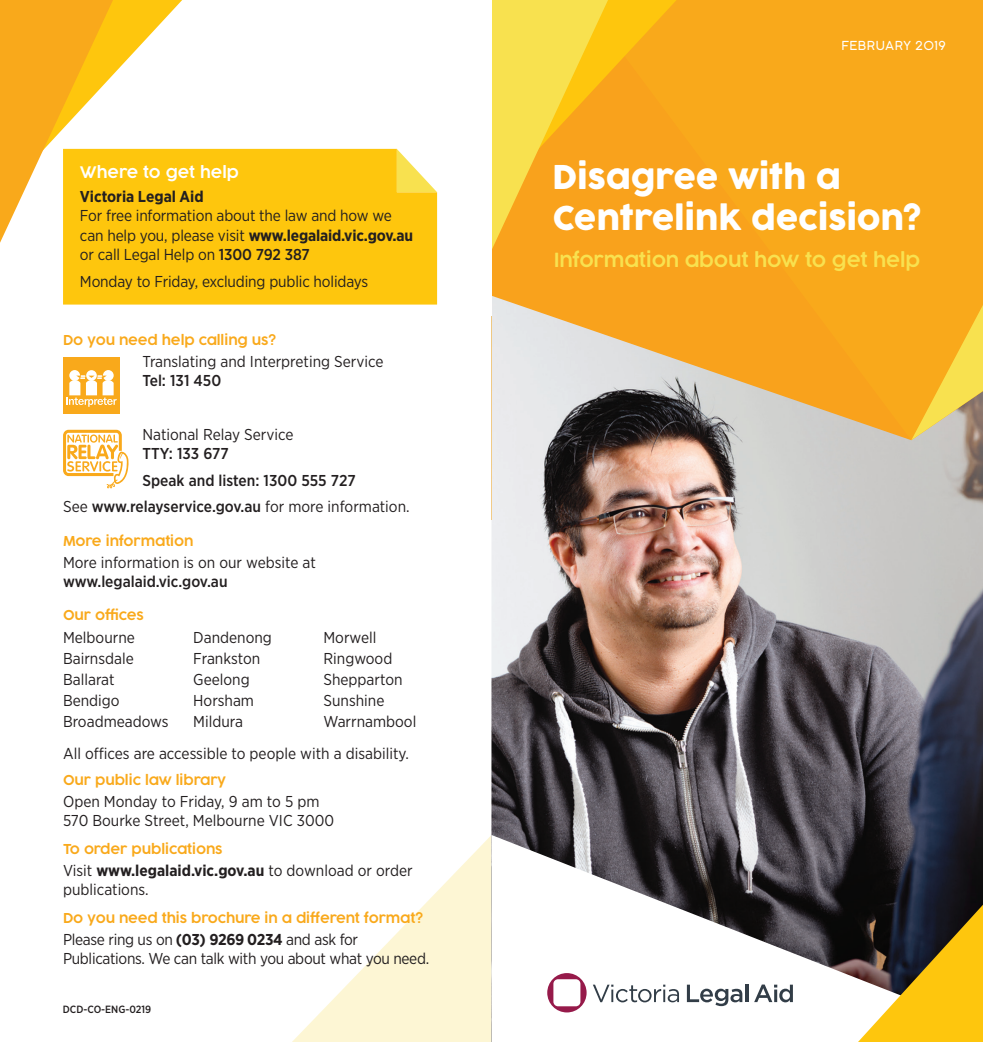
<style>
.page{position:relative;width:983px;height:1042px;background:#fff}
.page>*{position:absolute;margin:0;border:0;box-sizing:border-box;transform-origin:0 0}
.t1{font:32.38px/40.4px "Cocogoose Pro";letter-spacing:-.005em;color:#fff}
.t2{font:300 19.25px "Cocogoose Pro";letter-spacing:-.01em;color:#f8e14f}
.t3{font:15.75px/21px "Gotham Narrow";color:#231f20}
.t4{font:500 15.75px "Gotham Narrow";color:#231f20}
.t5{font:15.75px/19.2px "Gotham Narrow";letter-spacing:-.02em;color:#231f20}
.t6{font:700 15.75px "Gotham Narrow";color:#231f20}
.t7{font:300 15.75px "Cocogoose Pro";color:#fff}
.t8{font:300 13.47px "Cocogoose Pro";letter-spacing:-.01em;color:#f9a91b}
.t9{font:300 12.25px "Cocogoose Pro";letter-spacing:.04em;color:#fff}
.t10{font:500 10.5px "Gotham Narrow";color:#231f20}
.s1{font-weight:700}
.s2{font-weight:500}
.s3{font-weight:400}
</style>
<div class="page">
<div style="left:491px;top:0;width:491px;height:520px;background:#f9a91b"></div>
<div style="left:63px;top:149px;width:374px;height:156px;background:#fec60d"></div>
<svg style="left:396px;top:149px;width:41px;height:43px"></svg>
<svg style="left:292px;top:836px;width:199px;height:206px"></svg>
<img style="left:491px;top:296px;width:491px;height:539px">
<svg style="left:491px;top:835px;width:491px;height:207px"></svg>
<svg style="left:911px;top:305px;width:71px;height:135px"></svg>
<svg style="left:0;top:0;width:182px;height:243px"></svg>
<div style="left:63px;top:357px;width:57px;height:57px;background:#f9a91b"></div>
<svg style="left:66px;top:370px;width:51px;height:37px"></svg>
<svg style="left:592px;top:984px;width:86px;height:18px"></svg>
<svg style="left:686px;top:984px;width:56px;height:22px"></svg>
<hr style="left:745px;top:984px;width:3px;height:18px;background:#323d47">
<svg style="left:754px;top:984px;width:38px;height:18px"></svg>
<svg style="left:547px;top:973px;width:39px;height:39px"></svg>
<svg style="left:857px;top:905px;width:125px;height:137px;background:#a0842c"></svg>
<svg style="left:63px;top:430px;width:66px;height:58px"></svg>
<svg style="left:491px;top:0;width:185px;height:294px"></svg>
<p class="t7" style="left:80px;top:162px;width:160px">Where to get help</p>
<p class="t6" style="left:80px;top:186px;width:125px">Victoria Legal Aid</p>
<p class="t3" style="left:80px;top:206px;width:334px;line-height:19.2px">For free information about the law and how we can help you, please visit <span class="s1">www.legalaid.vic.gov.au </span>or call Legal Help on <span class="s2">1300 792 387</span></p>
<p class="t3" style="left:80px;top:270px;width:290px">Monday to Friday, excluding public holidays</p>
<p class="t8" style="left:63px;top:331px;width:214px">Do you need help calling us?</p>
<p class="t3" style="left:142px;top:351px;width:242px">Translating and Interpreting Service</p>
<p class="t4" style="left:142px;top:371px;width:80px">Tel: 131 450</p>
<p class="t3" style="left:142px;top:423px;width:152px">National Relay Service</p>
<p class="t4" style="left:142px;top:443px;width:88px">TTY: 133 677</p>
<p class="t4" style="left:142px;top:470px;width:215px">Speak and listen: 1300 555 727</p>
<p class="t4" style="left:63px;top:497px;width:348px"><span class="s3">See</span> www.relayservice.gov.au <span class="s3">for more information.</span></p>
<p class="t8" style="left:63px;top:532px;width:132px">More information</p>
<p class="t3" style="left:63px;top:551px;width:254px">More information is on our website at</p>
<p class="t4" style="left:63px;top:571px;width:166px">www.legalaid.vic.gov.au</p>
<p class="t8" style="left:63px;top:606px;width:82px">Our offices</p>
<p class="t3" style="left:63px;top:626px;width:107px">Melbourne<br>Bairnsdale<br>Ballarat<br>Bendigo<br>Broadmeadows</p>
<p class="t3" style="left:193px;top:626px;width:80px">Dandenong<br>Frankston<br>Geelong<br>Horsham<br>Mildura</p>
<p class="t3" style="left:323px;top:626px;width:94px">Morwell<br>Ringwood<br>Shepparton<br>Sunshine<br>Warrnambool</p>
<p class="t3" style="left:63px;top:743px;width:347px">All offices are accessible to people with a disability.</p>
<p class="t8" style="left:63px;top:771px;width:165px">Our public law library</p>
<p class="t3" style="left:63px;top:791px;width:272px;line-height:19.2px">Open Monday to Friday, 9 am to 5 pm<br>570 Bourke Street, Melbourne VIC 3000</p>
<p class="t8" style="left:63px;top:840px;width:161px">To order publications</p>
<p class="t3" style="left:63px;top:860px;width:351px;line-height:19.2px">Visit <span class="s1">www.legalaid.vic.gov.au</span> to download or order publications.</p>
<p class="t8" style="left:63px;top:909px;width:361px">Do you need this brochure in a different format?</p>
<p class="t5" style="left:63px;top:929px;width:367px">Please ring us on <span class="s1">(03) 9269 0234</span> and ask for<br>Publications. We can talk with you about what you need.</p>
<p class="t10" style="left:63px;top:1003px;width:90px">DCD-CO-ENG-0219</p>
<p class="t9" style="left:841px;top:37px;width:106px">FEBRUARY 2019</p>
<h1 class="t1" style="left:552px;top:158px;width:370px">Disagree with a<br>Centrelink decision?</h1>
<p class="t2" style="left:553px;top:247px;width:368px">Information about how to get help</p>
</div>
